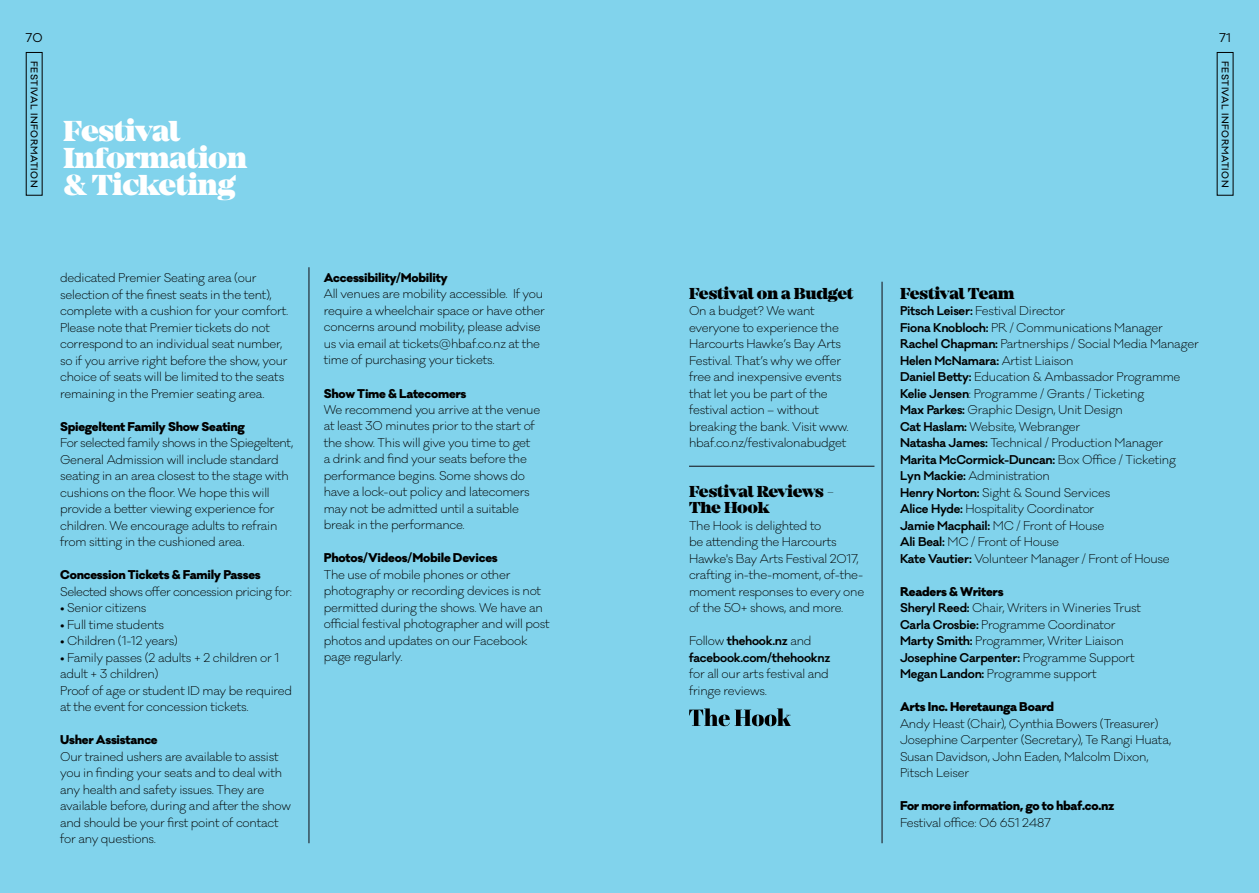
<style>
.page{position:relative;width:1259px;height:893px;background:#81d3ec}
.page>*{position:absolute;margin:0;border:0;box-sizing:border-box;transform-origin:0 0}
.t1{font:900 30px/27px "Mirador";letter-spacing:-.025em;color:#fff}
.t2{font:900 16.5px/16.5px "Mirador";letter-spacing:-.02em;color:#000}
.t3{font:300 11.7px/16.5px "Galano Classic";letter-spacing:-.02em;color:#000}
.t4{font:800 11.7px "Galano Classic";letter-spacing:-.02em;color:#000}
.t5{font:600 11.7px/16.5px "Galano Classic";letter-spacing:-.02em;color:#000}
.t6{font:11.7px "Galano Classic";color:#000}
.t7{font:500 9px "Galano Classic";letter-spacing:.06em;color:#000}
.s1{font-weight:300}
.s2{font-weight:600}
.s3{font-weight:800}
</style>
<div class="page">
<hr style="left:309px;top:267px;width:1px;height:576px;background:#110c12">
<hr style="left:689px;top:466px;width:185px;height:1px;background:#110c12">
<hr style="left:882px;top:282px;width:1px;height:561px;background:#110c12">
<svg style="left:689px;top:708px;width:102px;height:18px"></svg>
<p class="t6" style="left:25px;top:30px;width:19px">70</p>
<p class="t6" style="left:1219px;top:30px;width:14px">71</p>
<p class="t7" style="left:40px;top:61px;width:128px;rotate:90deg">FESTIVAL INFORMATION</p>
<p class="t7" style="left:1231px;top:61px;width:128px;rotate:90deg">FESTIVAL INFORMATION</p>
<h1 class="t1" style="left:63px;top:118px;width:186px">Festival<br>Information &amp; Ticketing</h1>
<p class="t3" style="left:60px;top:270px;width:230px">dedicated Premier Seating area (our selection of the finest seats in the tent), complete with a cushion for your comfort.<br>Please note that Premier tickets do not correspond to an individual seat number, so if you arrive right before the show, your choice of seats will be limited to the seats remaining in the Premier seating area.</p>
<p class="t4" style="left:60px;top:418px;width:186px">Spiegeltent Family Show Seating</p>
<p class="t3" style="left:60px;top:435px;width:235px">For selected family shows in the Spiegeltent, General Admission will include standard seating in an area closest to the stage with cushions on the floor. We hope this will provide a better viewing experience for children. We encourage adults to refrain from sitting in the cushioned area.</p>
<p class="t4" style="left:60px;top:567px;width:202px">Concession Tickets &amp; Family Passes</p>
<p class="t3" style="left:60px;top:583px;width:233px">Selected shows offer concession pricing for:</p>
<p class="t3" style="left:60px;top:600px;width:88px">• Senior citizens</p>
<p class="t3" style="left:60px;top:616px;width:106px">• Full time students</p>
<p class="t3" style="left:60px;top:633px;width:119px">• Children (1-12 years)</p>
<p class="t3" style="left:60px;top:649px;width:234px">• Family passes (2 adults + 2 children or 1 adult + 3 children)<br>Proof of age or student ID may be required at the event for concession tickets.</p>
<p class="t4" style="left:60px;top:732px;width:99px">Usher Assistance</p>
<p class="t3" style="left:60px;top:748px;width:232px">Our trained ushers are available to assist you in finding your seats and to deal with any health and safety issues. They are available before, during and after the show and should be your first point of contact for any questions.</p>
<p class="t4" style="left:324px;top:270px;width:126px">Accessibility/Mobility</p>
<p class="t3" style="left:324px;top:286px;width:223px">All venues are mobility accessible. If you require a wheelchair space or have other concerns around mobility, please advise us via email at tickets@hbaf.co.nz at the time of purchasing your tickets.</p>
<p class="t4" style="left:324px;top:385px;width:144px">Show Time &amp; Latecomers</p>
<p class="t3" style="left:324px;top:402px;width:218px">We recommend you arrive at the venue at least 30 minutes prior to the start of the show. This will give you time to get<br>a drink and find your seats before the performance begins. Some shows do have a lock-out policy and latecomers may not be admitted until a suitable break in the performance.</p>
<p class="t4" style="left:324px;top:550px;width:175px">Photos/Videos/Mobile Devices</p>
<p class="t3" style="left:324px;top:567px;width:227px">The use of mobile phones or other photography or recording devices is not permitted during the shows. We have an official festival photographer and will post photos and updates on our Facebook page regularly.</p>
<h2 class="t2" style="left:689px;top:285px;width:166px">Festival on a Budget</h2>
<p class="t3" style="left:689px;top:303px;width:161px">On a budget? We want everyone to experience the<br>Harcourts Hawke’s Bay Arts<br>Festival. That’s why we offer free and inexpensive events that let you be part of the festival action – without breaking the bank. Visit www. hbaf.co.nz/festivalonabudget</p>
<h2 class="t2" style="left:689px;top:483px;width:147px">Festival Reviews -<br>The Hook</h2>
<p class="t3" style="left:689px;top:517px;width:177px">The Hook is delighted to<br>be attending the Harcourts<br>Hawke's Bay Arts Festival 2017, crafting in-the-moment, of-the&shy;moment responses to every one of the 50+ shows, and more.</p>
<p class="t5" style="left:689px;top:633px;width:143px"><span class="s1">Follow</span> thehook.nz <span class="s1">and </span>facebook.com/thehooknz</p>
<p class="t3" style="left:689px;top:666px;width:141px">for all our arts festival and fringe reviews.</p>
<h2 class="t2" style="left:900px;top:285px;width:116px">Festival Team</h2>
<p class="t3" style="left:900px;top:303px;width:300px"><span class="s2">Pitsch Leiser:</span> Festival Director<br><span class="s2">Fiona Knobloch:</span> PR / Communications Manager <span class="s2">Rachel Chapman:</span> Partnerships / Social Media Manager <span class="s2">Helen McNamara:</span> Artist Liaison<br><span class="s2">Daniel Betty:</span> Education &amp; Ambassador Programme <span class="s2">Kelie Jensen</span>: Programme / Grants / Ticketing<br><span class="s2">Max Parkes:</span> Graphic Design, Unit Design<br><span class="s2">Cat Haslam:</span> Website, Webranger<br><span class="s2">Natasha James:</span> Technical / Production Manager <span class="s2">Marita McCormick-Duncan:</span> Box Office / Ticketing <span class="s2">Lyn Mackie:</span> Administration<br><span class="s2">Henry Norton:</span> Sight &amp; Sound Services<br><span class="s2">Alice Hyde:</span> Hospitality Coordinator<br><span class="s2">Jamie Macphail:</span> MC / Front of House<br><span class="s2">Ali Beal:</span> MC / Front of House<br><span class="s2">Kate Vautier:</span> Volunteer Manager / Front of House</p>
<p class="t3" style="left:900px;top:583px;width:242px"><span class="s3">Readers &amp; Writers<br></span><span class="s2">Sheryl Reed:</span> Chair, Writers in Wineries Trust <span class="s2">Carla Crosbie:</span> Programme Coordinator <span class="s2">Marty Smith:</span> Programmer, Writer Liaison <span class="s2">Josephine Carpenter:</span> Programme Support <span class="s2">Megan Landon:</span> Programme support</p>
<p class="t4" style="left:900px;top:699px;width:156px">Arts Inc. Heretaunga Board</p>
<p class="t3" style="left:900px;top:715px;width:273px">Andy Heast (Chair), Cynthia Bowers (Treasurer)<br>Josephine Carpenter (Secretary), Te Rangi Huata, Susan Davidson, John Eaden, Malcolm Dixon, Pitsch Leiser</p>
<p class="t4" style="left:900px;top:798px;width:216px">For more information, go to hbaf.co.nz</p>
<p class="t3" style="left:900px;top:814px;width:152px">Festival office: 06 651 2487</p>
</div>
